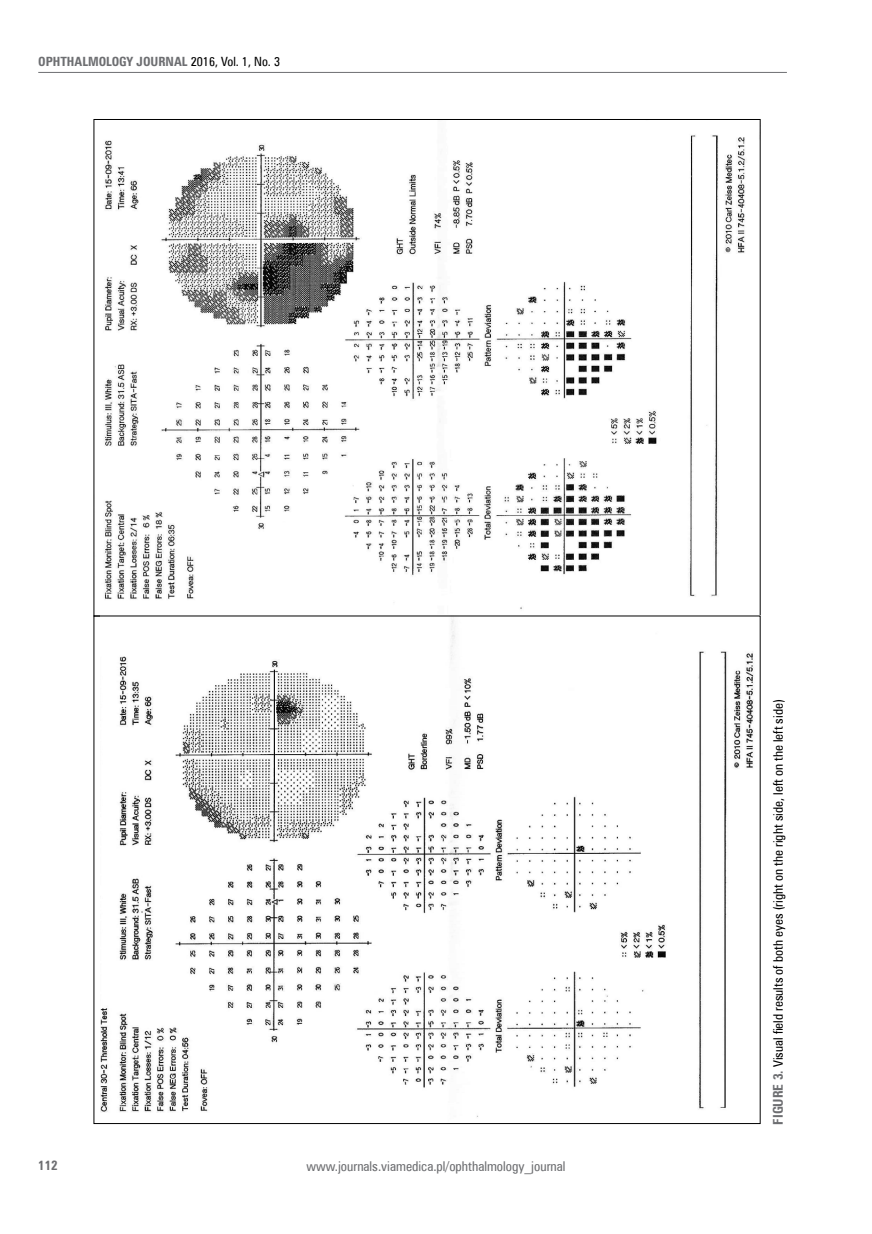
<style>
.page{position:relative;width:872px;height:1234px;background:#fff}
.page>*{position:absolute;margin:0;border:0;box-sizing:border-box;transform-origin:0 0}
.t1{font:13.5px "Zurich Cn EU";color:#6d6e71}
.t2{font:700 13.2px "Zurich Cn EU";color:#6d6e71}
.t3{font:13.05px "Zurich Cn EU";color:#000}
.t4{font:700 12.75px "Zurich Cn EU";color:#6d6e71}
.s1{font-weight:400;color:#000}
.s2{font-weight:700;font-size:13.5px;color:#6d6e71}
</style>
<div class="page">
<hr style="left:38px;top:72px;width:749px;height:1px;background:#6d6e71">
<img style="left:104px;top:135px;width:642px;height:474px">
<img style="left:100px;top:617px;width:654px;height:500px">
<p class="t4" style="left:38px;top:53px;width:243px">OPHTHALMOLOGY JOURNAL <span class="s1">2016, Vol. 1, No. 3</span></p>
<p class="t2" style="left:38px;top:1157px;width:21px">112</p>
<p class="t1" style="left:306px;top:1157px;width:260px">www.journals.viamedica.pl/ophthalmology_journal</p>
<p class="t3" style="left:770px;top:1124px;width:426px;rotate:-90deg"><span class="s2">FIGURE 3.</span> Visual field results of both eyes (right on the right side, left on the left side)</p>
</div>
